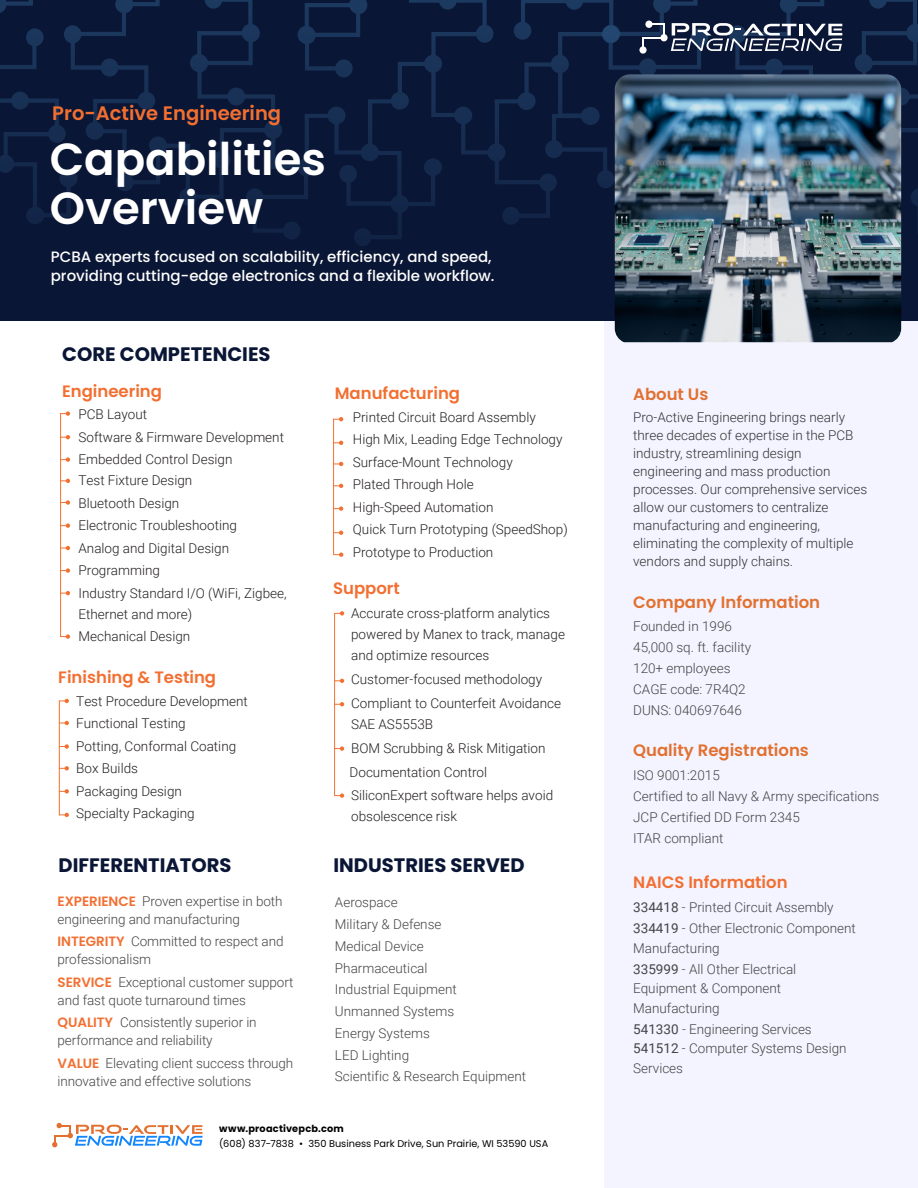
<style>
.page{position:relative;width:918px;height:1188px;background:#fff}
.page>*{position:absolute;margin:0;border:0;box-sizing:border-box;transform-origin:0 0}
.t1{font:600 45px/49.5px "Poppins";color:#fff}
.t2{font:700 19.5px "Poppins";color:#0a1635}
.t3{font:600 19.5px "Poppins";color:#f26f31}
.t4{font:600 16.5px "Poppins";color:#f26f31}
.t5{font:600 16.5px "Poppins";color:#e27030}
.t6{font:500 15px/19.5px "Poppins";color:#fff}
.t7{font:300 13.5px/21px "Roboto";color:#444}
.t8{font:300 13.5px/22.5px "Roboto";color:#231f20}
.t9{font:300 13.5px/18px "Roboto";color:#333}
.t10{font:9.75px "Poppins";color:#000}
.t11{font:700 9.75px "Poppins";letter-spacing:.02em;color:#000}
.s1{font-family:"Poppins";font-weight:600;color:#f26f31}
.s2{font-weight:400}
</style>
<div class="page">
<div style="left:605px;top:320px;width:313px;height:868px;background:#f3f4ff"></div>
<div style="left:0;top:0;width:918px;height:320px;background:#0a1635"></div>
<svg style="left:190px;top:0;width:419px;height:165px"></svg>
<svg style="left:52px;top:1123px;width:151px;height:24px"></svg>
<svg style="left:671px;top:0;width:247px;height:206px"></svg>
<div style="left:645px;top:21px;width:8px;height:7px;background:#fff;border-radius:50%"></div>
<svg style="left:642px;top:39px;width:2px;height:7px"></svg>
<hr style="left:642px;top:37px;width:23px;height:2px;background:#fff">
<svg style="left:651px;top:23px;width:14px;height:13px"></svg>
<div style="left:660px;top:34px;width:8px;height:7px;background:#fff;border-radius:50%"></div>
<div style="left:639px;top:46px;width:8px;height:8px;background:#fff;border-radius:50%"></div>
<hr style="left:60px;top:413px;width:1px;height:224px;background:#f47030">
<svg style="left:60px;top:411px;width:10px;height:5px"></svg>
<svg style="left:60px;top:435px;width:10px;height:4px"></svg>
<svg style="left:60px;top:457px;width:10px;height:5px"></svg>
<svg style="left:60px;top:479px;width:10px;height:4px"></svg>
<svg style="left:60px;top:500px;width:10px;height:5px"></svg>
<svg style="left:60px;top:523px;width:10px;height:5px"></svg>
<svg style="left:60px;top:546px;width:10px;height:4px"></svg>
<svg style="left:60px;top:568px;width:10px;height:5px"></svg>
<svg style="left:60px;top:591px;width:10px;height:4px"></svg>
<svg style="left:60px;top:634px;width:10px;height:5px"></svg>
<hr style="left:59px;top:701px;width:1px;height:114px;background:#f47030">
<svg style="left:59px;top:721px;width:10px;height:4px"></svg>
<svg style="left:59px;top:744px;width:10px;height:5px"></svg>
<svg style="left:59px;top:766px;width:10px;height:5px"></svg>
<svg style="left:59px;top:789px;width:10px;height:5px"></svg>
<svg style="left:59px;top:813px;width:10px;height:4px"></svg>
<svg style="left:59px;top:699px;width:10px;height:4px"></svg>
<img style="left:615px;top:74px;width:286px;height:268px">
<hr style="left:333px;top:419px;width:1px;height:136px;background:#f47030">
<svg style="left:333px;top:417px;width:10px;height:4px"></svg>
<svg style="left:333px;top:462px;width:10px;height:4px"></svg>
<svg style="left:333px;top:484px;width:10px;height:4px"></svg>
<svg style="left:333px;top:506px;width:10px;height:5px"></svg>
<svg style="left:333px;top:531px;width:10px;height:4px"></svg>
<svg style="left:333px;top:441px;width:10px;height:4px"></svg>
<svg style="left:333px;top:553px;width:10px;height:4px"></svg>
<hr style="left:334px;top:613px;width:1px;height:183px;background:#f47030">
<svg style="left:334px;top:611px;width:10px;height:5px"></svg>
<svg style="left:334px;top:679px;width:10px;height:4px"></svg>
<svg style="left:334px;top:702px;width:10px;height:4px"></svg>
<svg style="left:334px;top:793px;width:10px;height:5px"></svg>
<svg style="left:334px;top:746px;width:10px;height:5px"></svg>
<h2 class="t3" style="left:52px;top:102px;width:230px">Pro-Active Engineering</h2>
<h1 class="t1" style="left:50px;top:134px;width:278px">Capabilities<br>Overview</h1>
<p class="t6" style="left:51px;top:247px;width:445px">PCBA experts focused on scalability, efficiency, and speed, providing cutting-edge electronics and a flexible workflow.</p>
<h2 class="t2" style="left:62px;top:342px;width:210px">CORE COMPETENCIES</h2>
<p class="t4" style="left:62px;top:382px;width:102px">Engineering</p>
<p class="t8" style="left:79px;top:403px;width:207px">PCB Layout<br>Software &amp; Firmware Development<br>Embedded Control Design</p>
<p class="t8" style="left:79px;top:469px;width:210px">Test Fixture Design<br>Bluetooth Design<br>Electronic Troubleshooting<br>Analog and Digital Design<br>Programming<br>Industry Standard I/O (WiFi, Zigbee,</p>
<p class="t8" style="left:79px;top:602px;width:115px">Ethernet and more)<br>Mechanical Design</p>
<p class="t4" style="left:58px;top:668px;width:159px">Finishing &amp; Testing</p>
<p class="t8" style="left:76px;top:689px;width:173px">Test Procedure Development<br>Functional Testing<br>Potting, Conformal Coating<br>Box Builds<br>Packaging Design<br>Specialty Packaging</p>
<h2 class="t2" style="left:59px;top:854px;width:174px">DIFFERENTIATORS</h2>
<p class="t7" style="left:58px;top:891px;width:227px;line-height:18px"><span class="s1">EXPERIENCE</span> Proven expertise in both engineering and manufacturing</p>
<p class="t7" style="left:58px;top:932px;width:228px;line-height:18px"><span class="s1">INTEGRITY</span> Committed to respect and professionalism</p>
<p class="t7" style="left:58px;top:972px;width:238px;line-height:18px"><span class="s1">SERVICE</span> Exceptional customer support and fast quote turnaround times</p>
<p class="t7" style="left:58px;top:1013px;width:201px;line-height:18px"><span class="s1">QUALITY</span> Consistently superior in performance and reliability</p>
<p class="t7" style="left:58px;top:1053px;width:237px;line-height:18px"><span class="s1">VALUE</span> Elevating client success through innovative and effective solutions</p>
<p class="t4" style="left:335px;top:384px;width:127px">Manufacturing</p>
<p class="t8" style="left:353px;top:405px;width:216px">Printed Circuit Board Assembly<br>High Mix, Leading Edge Technology<br>Surface-Mount Technology<br>Plated Through Hole<br>High-Speed Automation<br>Quick Turn Prototyping (SpeedShop)<br>Prototype to Production</p>
<p class="t4" style="left:333px;top:579px;width:68px">Support</p>
<p class="t8" style="left:351px;top:602px;width:215px;line-height:21px">Accurate cross-platform analytics powered by Manex to track, manage and optimize resources</p>
<p class="t8" style="left:351px;top:667px;width:211px;line-height:24px">Customer-focused methodology<br>Compliant to Counterfeit Avoidance</p>
<p class="t8" style="left:350px;top:712px;width:197px;line-height:24px">SAE AS5553B<br>BOM Scrubbing &amp; Risk Mitigation<br>Documentation Control</p>
<p class="t8" style="left:351px;top:784px;width:204px;line-height:21px">SiliconExpert software helps avoid obsolescence risk</p>
<h2 class="t2" style="left:333px;top:854px;width:193px">INDUSTRIES SERVED</h2>
<p class="t7" style="left:335px;top:891px;width:193px;line-height:21.8px">Aerospace<br>Military &amp; Defense<br>Medical Device<br>Pharmaceutical<br>Industrial Equipment<br>Unmanned Systems<br>Energy Systems<br>LED Lighting<br>Scientific &amp; Research Equipment</p>
<p class="t11" style="left:219px;top:1123px;width:126px">www.proactivepcb.com</p>
<p class="t10" style="left:219px;top:1138px;width:331px">(608) 837-7838 • 350 Business Park Drive, Sun Prairie, WI 53590 USA</p>
<p class="t5" style="left:633px;top:384px;width:77px">About Us</p>
<p class="t9" style="left:633px;top:408px;width:236px">Pro-Active Engineering brings nearly three decades of expertise in the PCB industry, streamlining design engineering and mass production processes. Our comprehensive services allow our customers to centralize manufacturing and engineering, eliminating the complexity of multiple vendors and supply chains.</p>
<p class="t5" style="left:633px;top:593px;width:188px">Company Information</p>
<p class="t7" style="left:633px;top:615px;width:119px">Founded in 1996<br>45,000 sq. ft. facility<br>120+ employees<br>CAGE code: 7R4Q2<br>DUNS: 040697646</p>
<p class="t5" style="left:633px;top:740px;width:177px">Quality Registrations</p>
<p class="t7" style="left:633px;top:764px;width:248px">ISO 9001:2015<br>Certified to all Navy &amp; Army specifications<br>JCP Certified DD Form 2345<br>ITAR compliant</p>
<p class="t4" style="left:633px;top:873px;width:156px">NAICS Information</p>
<p class="t7" style="left:633px;top:896px;width:224px"><span class="s2">334418</span> - Printed Circuit Assembly<br><span class="s2">334419</span> - Other Electronic Component</p>
<p class="t7" style="left:633px;top:937px;width:165px">Manufacturing<br><span class="s2">335999</span> - All Other Electrical</p>
<p class="t7" style="left:633px;top:978px;width:150px;line-height:19.5px">Equipment &amp; Component<br>Manufacturing</p>
<p class="t7" style="left:633px;top:1019px;width:215px;line-height:19.5px"><span class="s2">541330</span> - Engineering Services<br><span class="s2">541512</span> - Computer Systems Design<br>Services</p>
</div>
